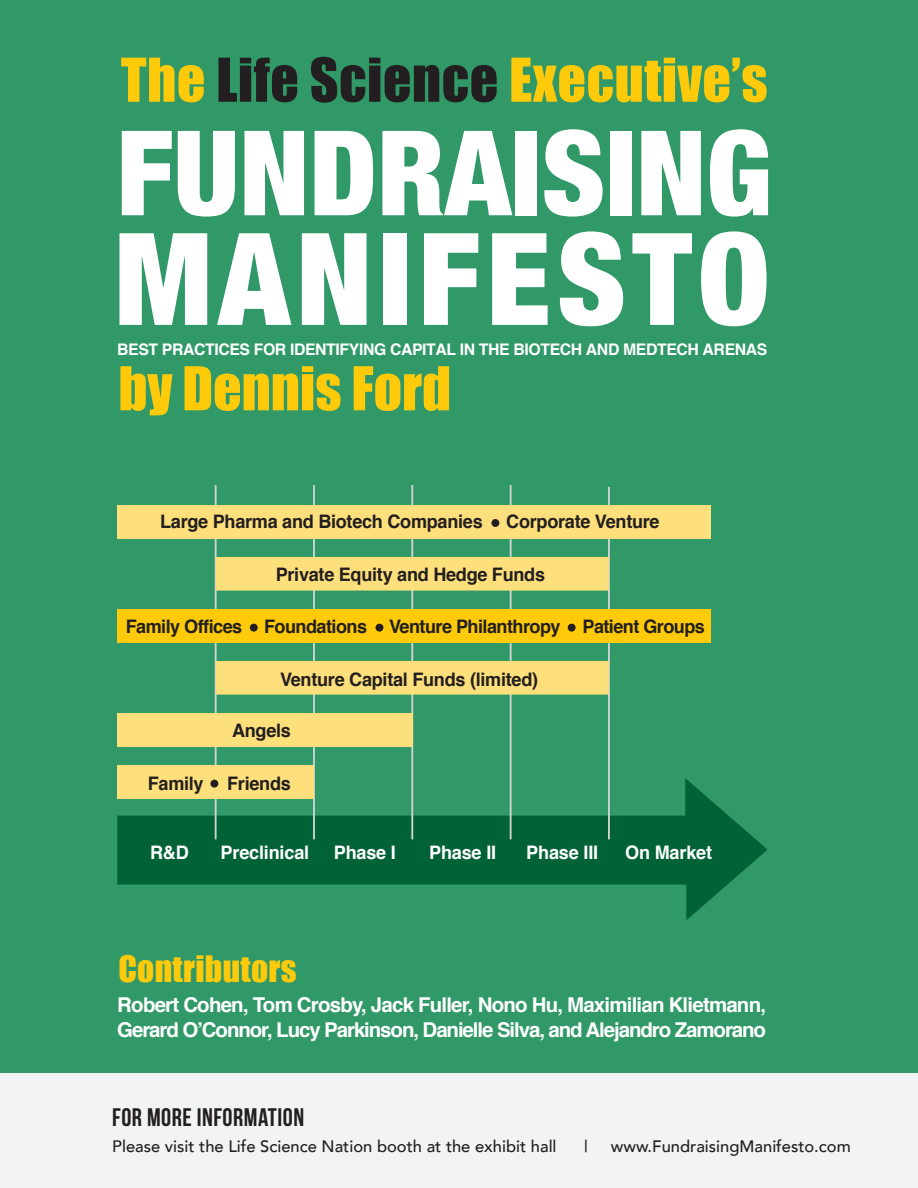
<style>
.page{position:relative;width:918px;height:1188px;background:#309967}
.page>*{position:absolute;margin:0;border:0;box-sizing:border-box;transform-origin:0 0}
.t1{font:900 condensed 128.4px "Helvetica Neue";letter-spacing:.05em;color:#fff}
.t2{font:900 condensed 118.05px "Helvetica Neue";color:#fff}
.t3{font:55.8px "Impact";letter-spacing:.01em;color:#feca0a}
.t4{font:33.45px "Impact";letter-spacing:.01em;color:#feca0a}
.t5{font:25.35px "Bebas Neue";letter-spacing:.02em;color:#231f20}
.t6{font:700 20.4px/24.6px "Helvetica";letter-spacing:-.055em;color:#fff}
.t7{font:700 18.6px "Helvetica";letter-spacing:-.015em;color:#231f20}
.t8{font:700 18.6px "Helvetica";letter-spacing:-.01em;color:#fff}
.t9{font:500 16.5px "Avenir";color:#231f20}
.t10{font:700 15.9px "Helvetica";letter-spacing:-.025em;color:#fff}
.s1{color:#231f20}
</style>
<div class="page">
<svg style="left:117px;top:778px;width:651px;height:142px;fill:#006236"></svg>
<hr style="left:608px;top:487px;width:2px;height:352px;background:#d1d2d4">
<hr style="left:215px;top:485px;width:2px;height:354px;background:#d1d2d4">
<hr style="left:313px;top:485px;width:2px;height:354px;background:#d1d2d4">
<hr style="left:411px;top:485px;width:2px;height:354px;background:#d1d2d4">
<hr style="left:510px;top:485px;width:2px;height:354px;background:#d1d2d4">
<div style="left:117px;top:713px;width:295px;height:34px;background:#fddf7b"></div>
<div style="left:117px;top:765px;width:197px;height:34px;background:#fddf7b"></div>
<div style="left:216px;top:661px;width:393px;height:34px;background:#fddf7b"></div>
<div style="left:117px;top:609px;width:594px;height:34px;background:#feca0a"></div>
<div style="left:117px;top:505px;width:594px;height:34px;background:#fddf7b"></div>
<div style="left:216px;top:557px;width:393px;height:34px;background:#fddf7b"></div>
<div style="left:491px;top:519px;width:8px;height:8px;background:#231f20;border-radius:50%"></div>
<div style="left:250px;top:624px;width:8px;height:8px;background:#231f20;border-radius:50%"></div>
<div style="left:375px;top:624px;width:8px;height:8px;background:#231f20;border-radius:50%"></div>
<div style="left:568px;top:624px;width:8px;height:8px;background:#231f20;border-radius:50%"></div>
<div style="left:210px;top:780px;width:8px;height:8px;background:#231f20;border-radius:50%"></div>
<div style="left:0;top:1073px;width:918px;height:115px;background:#f2f3f4"></div>
<h3 class="t3" style="left:121px;top:37px;width:648px">The <span class="s1">Life Science</span> Executive’s</h3>
<h2 class="t2" style="left:117px;top:76px;width:657px">FUNDRAISING</h2>
<h1 class="t1" style="left:115px;top:174px;width:656px">MANIFESTO</h1>
<p class="t10" style="left:117px;top:337px;width:652px">BEST PRACTICES FOR IDENTIFYING CAPITAL IN THE BIOTECH AND MEDTECH ARENAS</p>
<h3 class="t3" style="left:118px;top:345px;width:334px">by Dennis Ford</h3>
<p class="t7" style="left:160px;top:506px;width:324px">Large Pharma and Biotech Companies</p>
<p class="t7" style="left:506px;top:506px;width:155px">Corporate Venture</p>
<p class="t7" style="left:276px;top:559px;width:271px">Private Equity and Hedge Funds</p>
<p class="t7" style="left:126px;top:612px;width:581px">Family Offices Foundations Venture Philanthropy Patient Groups</p>
<p class="t7" style="left:280px;top:665px;width:260px">Venture Capital Funds (limited)</p>
<p class="t7" style="left:232px;top:715px;width:60px">Angels</p>
<p class="t7" style="left:148px;top:768px;width:57px">Family</p>
<p class="t7" style="left:227px;top:768px;width:65px">Friends</p>
<p class="t8" style="left:150px;top:838px;width:40px">R&amp;D</p>
<p class="t8" style="left:221px;top:838px;width:90px">Preclinical</p>
<p class="t8" style="left:334px;top:838px;width:64px">Phase I</p>
<p class="t8" style="left:429px;top:838px;width:69px">Phase II</p>
<p class="t8" style="left:526px;top:838px;width:73px">Phase III</p>
<p class="t8" style="left:625px;top:838px;width:88px">On Market</p>
<h3 class="t4" style="left:118px;top:943px;width:180px">Contributors</h3>
<p class="t6" style="left:117px;top:993px;width:650px">Robert Cohen, Tom Crosby, Jack Fuller, Nono Hu, Maximilian Klietmann,<br>Gerard O’Connor, Lucy Parkinson, Danielle Silva, and Alejandro Zamorano</p>
<h3 class="t5" style="left:112px;top:1104px;width:194px">FOR MORE INFORMATION</h3>
<p class="t9" style="left:112px;top:1132px;width:446px">Please visit the Life Science Nation booth at the exhibit hall</p>
<p class="t9" style="left:584px;top:1132px;width:5px">|</p>
<p class="t9" style="left:611px;top:1132px;width:241px">www.FundraisingManifesto.com</p>
</div>
